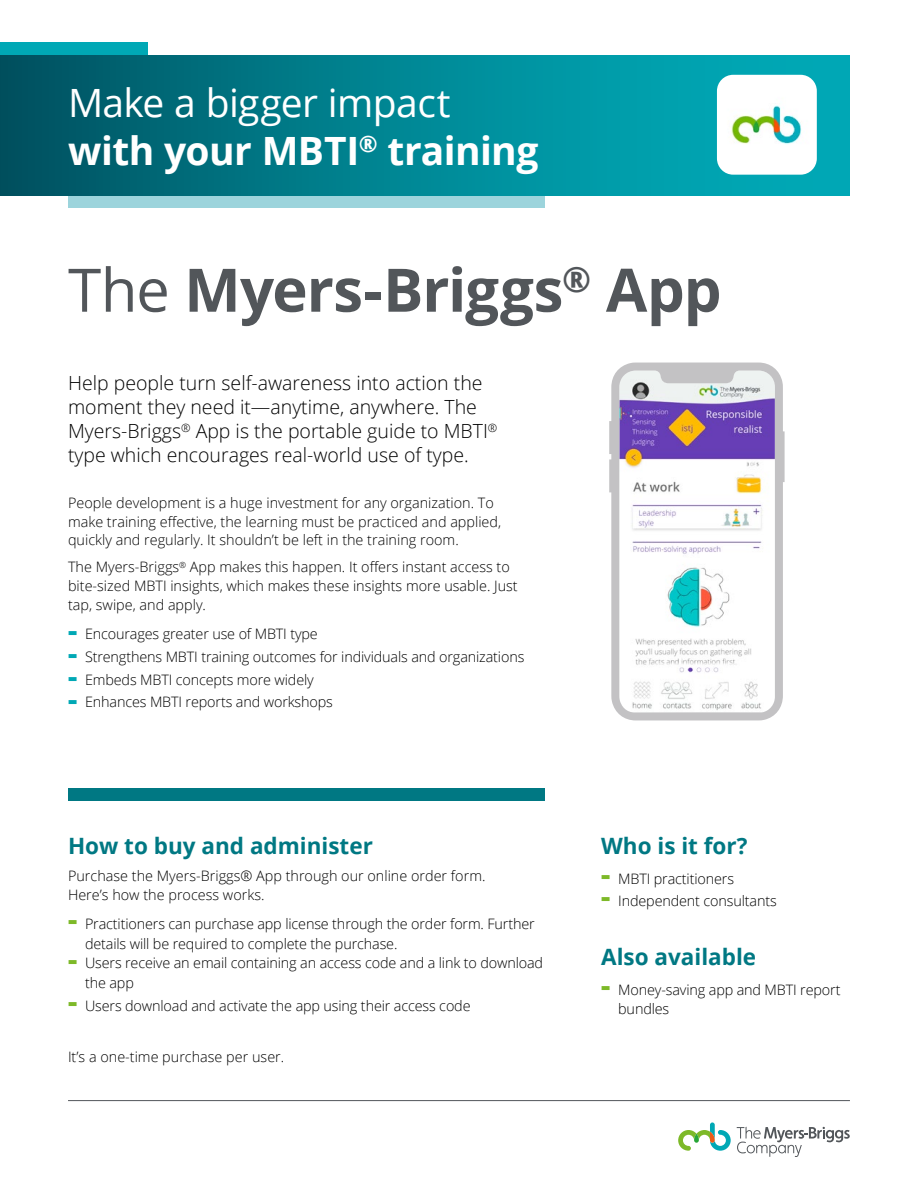
<style>
.page{position:relative;width:918px;height:1188px;background:#fff}
.page>*{position:absolute;margin:0;border:0;box-sizing:border-box;transform-origin:0 0}
.t1{font:700 60px "Open Sans";letter-spacing:-.02em;color:#52565a}
.t2{font:700 39px/48px "Open Sans";letter-spacing:-.015em;color:#fff}
.t3{font:800 25.95px/40px "Open Sans";color:#7db928;scale:1.11 1}
.t4{font:700 22.5px "Open Sans";color:#007883}
.t5{font:300 19.5px/24px "Open Sans";color:#000}
.t6{font:300 14.4px/18.6px "Open Sans";letter-spacing:-.01em;color:#000}
.s1{font-weight:400}
.s2{font-weight:800;font-size:25.95px;color:#00a8b5}
.s3{font-weight:800;font-size:25.95px;color:#7db928}
</style>
<div class="page">
<div style="left:68px;top:196px;width:476px;height:12px;background:#9cd4dc"></div>
<div style="left:0;top:55px;width:850px;height:141px;background:linear-gradient(to right,#005765,#00b4c1)"></div>
<div style="left:0;top:42px;width:147px;height:13px;background:#00a8b5"></div>
<svg style="left:678px;top:1122px;width:53px;height:29px"></svg>
<svg style="left:737px;top:1127px;width:113px;height:30px"></svg>
<img style="left:717px;top:75px;width:100px;height:100px">
<svg style="left:609px;top:363px;width:176px;height:357px"></svg>
<div style="left:68px;top:789px;width:476px;height:12px;background:#007883"></div>
<hr style="left:68px;top:1100px;width:782px;height:1px;background:#52565a">
<h2 class="t2" style="left:68px;top:78px;width:472px"><span class="s1">Make a bigger impact </span>with your MBTI<sup>®</sup> training</h2>
<h1 class="t1" style="left:68px;top:248px;width:655px"><span class="s1">The</span> Myers-Briggs<sup>®</sup> App</h1>
<h3 class="t5" style="left:68px;top:371px;width:431px">Help people turn self-awareness into action the moment they need it—anytime, anywhere. The Myers-Briggs<sup>®</sup> App is the portable guide to MBTI<sup>® </sup>type which encourages real-world use of type.</h3>
<p class="t6" style="left:68px;top:493px;width:435px">People development is a huge investment for any organization. To make training effective, the learning must be practiced and applied, quickly and regularly. It shouldn’t be left in the training room.</p>
<p class="t6" style="left:68px;top:558px;width:451px">The Myers-Briggs<sup>®</sup> App makes this happen. It offers instant access to bite-sized MBTI insights, which makes these insights more usable. Just tap, swipe, and apply.</p>
<p class="t6" style="left:68px;top:624px;width:251px"><span class="s2">-</span> Encourages greater use of MBTI type</p>
<p class="t6" style="left:68px;top:647px;width:458px"><span class="s2">-</span> Strengthens MBTI training outcomes for individuals and organizations</p>
<p class="t6" style="left:68px;top:670px;width:247px"><span class="s2">-</span> Embeds MBTI concepts more widely</p>
<p class="t6" style="left:68px;top:693px;width:266px"><span class="s2">-</span> Enhances MBTI reports and workshops</p>
<h3 class="t4" style="left:68px;top:830px;width:306px">How to buy and administer</h3>
<p class="t6" style="left:68px;top:866px;width:419px">Purchase the Myers-Briggs® App through our online order form.<br>Here’s how the process works.</p>
<h3 class="t3" style="left:68px;top:898px;width:10px">- -</h3>
<p class="t6" style="left:85px;top:914px;width:460px;line-height:19.5px">Practitioners can purchase app license through the order form. Further details will be required to complete the purchase.<br>Users receive an email containing an access code and a link to download the app</p>
<p class="t6" style="left:68px;top:996px;width:404px"><span class="s3">-</span> Users download and activate the app using their access code</p>
<p class="t6" style="left:68px;top:1047px;width:218px">It’s a one-time purchase per user.</p>
<h3 class="t4" style="left:601px;top:830px;width:148px">Who is it for?</h3>
<p class="t6" style="left:601px;top:869px;width:134px"><span class="s3">-</span> MBTI practitioners</p>
<p class="t6" style="left:601px;top:891px;width:177px"><span class="s3">-</span> Independent consultants</p>
<h3 class="t4" style="left:601px;top:941px;width:157px">Also available</h3>
<p class="t6" style="left:618px;top:980px;width:224px;text-indent:-17px"><span class="s3">-</span> Money-saving app and MBTI report bundles</p>
</div>
